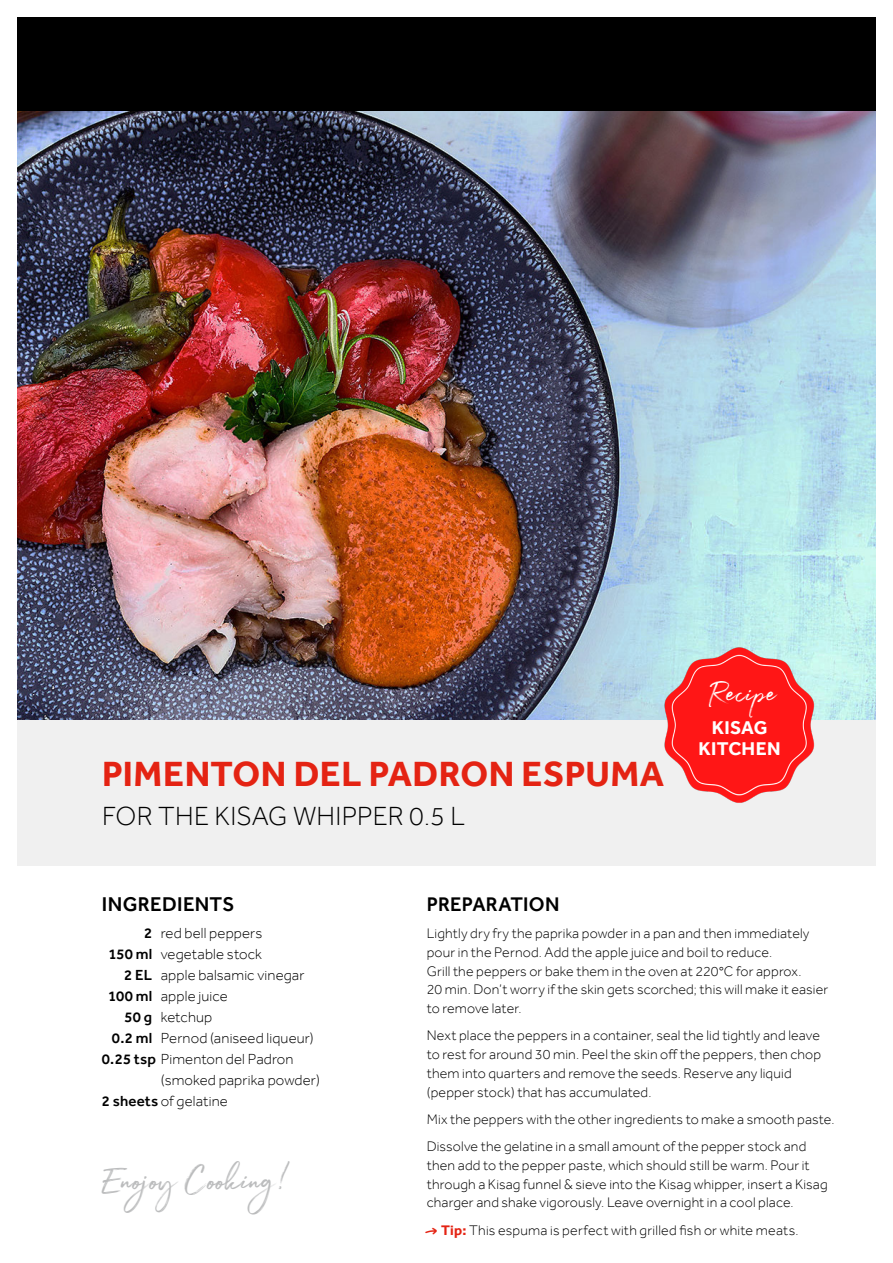
<style>
.page{position:relative;width:893px;height:1263px;background:#fff}
.page>*{position:absolute;margin:0;border:0;box-sizing:border-box;transform-origin:0 0}
.t1{font:700 36px "Effra";letter-spacing:.015em;color:#e42313}
.t2{font:36px "Julietta Messie";letter-spacing:-.005em;color:#bbbcbd}
.t3{font:31.05px "Julietta Messie";letter-spacing:.015em;color:#fff}
.t4{font:300 27px "Effra";letter-spacing:.005em;color:#000}
.t5{font:500 20.4px "Effra";letter-spacing:.015em;color:#000}
.t6{font:500 20.25px "Effra";letter-spacing:.015em;color:#000}
.t7{font:700 18.9px "Effra";letter-spacing:.01em;color:#fff}
.t8{font:300 15px/21px "Effra";letter-spacing:.01em;color:#000}
.t9{font:300 14.25px/18.8px "Effra";letter-spacing:.01em;color:#000}
.s1{font-weight:500}
.s2{font-family:"PW New Arrows";font-weight:400;color:#e42313}
.s3{font-weight:700;color:#e42313}
</style>
<div class="page">
<div style="left:17px;top:708px;width:859px;height:157px;background:#f0f0f0"></div>
<img style="left:17px;top:111px;width:859px;height:608px">
<img style="left:651px;top:627px;width:181px;height:176px">
<div style="left:17px;top:17px;width:859px;height:94px;background:#000"></div>
<p class="t1" style="left:102px;top:753px;width:563px">PIMENTON DEL PADRON ESPUMA</p>
<p class="t4" style="left:102px;top:799px;width:364px">FOR THE KISAG WHIPPER 0.5 L</p>
<p class="t3" style="left:709px;top:672px;width:68px">Recipe</p>
<p class="t7" style="left:712px;top:717px;width:57px">KISAG</p>
<p class="t7" style="left:699px;top:737px;width:83px">KITCHEN</p>
<p class="t5" style="left:102px;top:892px;width:134px">INGREDIENTS</p>
<p class="t8" style="left:144px;top:923px;width:120px"><span class="s1">2</span> red bell peppers</p>
<p class="t8" style="left:108px;top:944px;width:155px"><span class="s1">150 ml</span> vegetable stock</p>
<p class="t8" style="left:124px;top:965px;width:182px"><span class="s1">2 EL</span> apple balsamic vinegar</p>
<p class="t8" style="left:108px;top:986px;width:121px"><span class="s1">100 ml</span> apple juice</p>
<p class="t8" style="left:125px;top:1007px;width:89px"><span class="s1">50 g</span> ketchup</p>
<p class="t8" style="left:112px;top:1028px;width:203px"><span class="s1">0.2 ml</span> Pernod (aniseed liqueur)</p>
<p class="t8" style="left:161px;top:1049px;width:161px;text-indent:-59px"><span class="s1">0.25 tsp</span> Pimenton del Padron (smoked paprika powder)</p>
<p class="t8" style="left:102px;top:1091px;width:127px"><span class="s1">2 sheets</span> of gelatine</p>
<p class="t2" style="left:102px;top:1156px;width:190px">Enojoy Cooking!</p>
<p class="t6" style="left:427px;top:892px;width:134px">PREPARATION</p>
<p class="t9" style="left:427px;top:924px;width:403px">Lightly dry fry the paprika powder in a pan and then immediately pour in the Pernod. Add the apple juice and boil to reduce.<br>Grill the peppers or bake them in the oven at 220°C for approx.<br>20 min. Don’t worry if the skin gets scorched; this will make it easier to remove later.</p>
<p class="t9" style="left:427px;top:1026px;width:396px">Next place the peppers in a container, seal the lid tightly and leave to rest for around 30 min. Peel the skin off the peppers, then chop them into quarters and remove the seeds. Reserve any liquid (pepper stock) that has accumulated.</p>
<p class="t9" style="left:427px;top:1109px;width:409px">Mix the peppers with the other ingredients to make a smooth paste.</p>
<p class="t9" style="left:427px;top:1137px;width:402px">Dissolve the gelatine in a small amount of the pepper stock and then add to the pepper paste, which should still be warm. Pour it through a Kisag funnel &amp; sieve into the Kisag whipper, insert a Kisag charger and shake vigorously. Leave overnight in a cool place.</p>
<p class="t9" style="left:427px;top:1220px;width:373px"><span class="s2">q</span> <span class="s3">Tip:</span> This espuma is perfect with grilled fish or white meats.</p>
</div>
